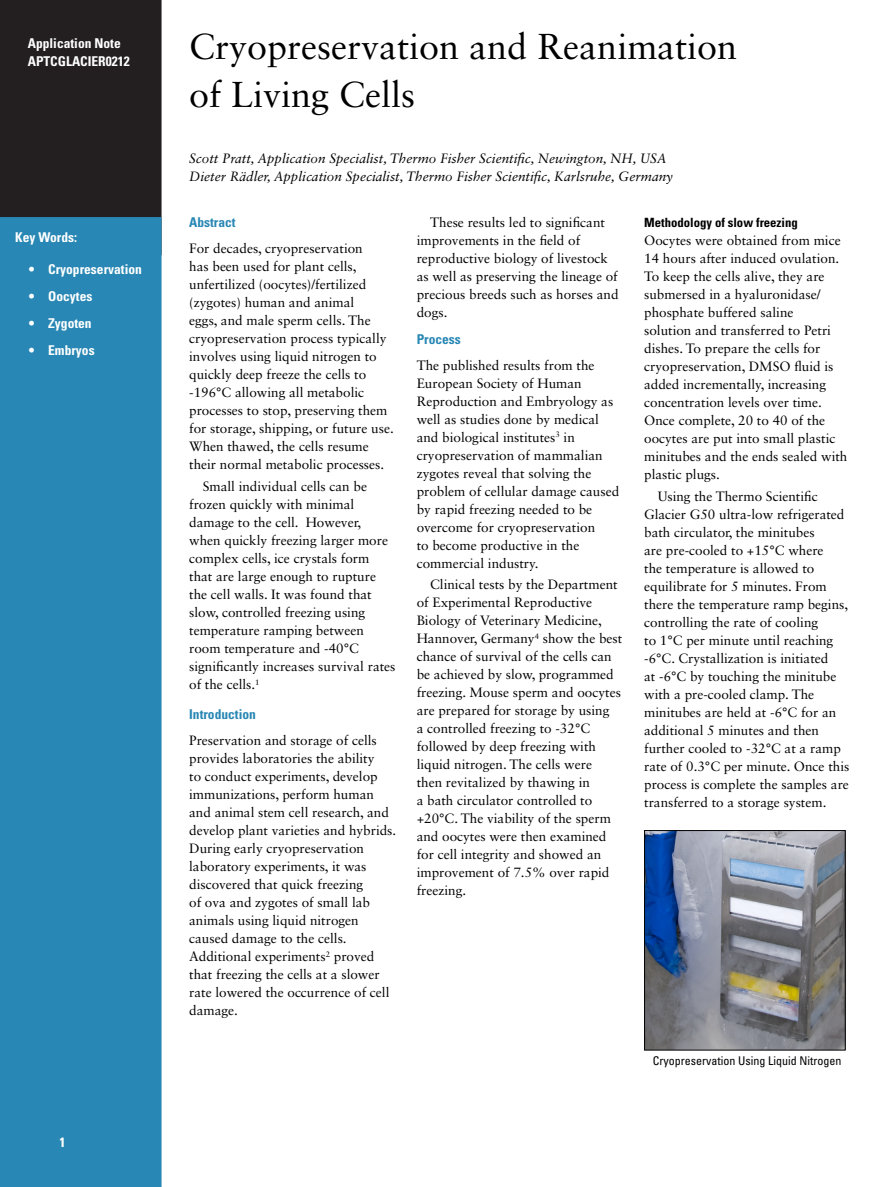
<style>
.page{position:relative;width:893px;height:1187px;background:#fff}
.page>*{position:absolute;margin:0;border:0;box-sizing:border-box;transform-origin:0 0}
.Sabon_24{font:36px/48px "Sabon LT Std";color:#000}
.Body_indent{font:13.5px/18px "Sabon LT Std";color:#000}
.t1{font:italic 13.5px "Sabon LT Std";color:#000}
.t2{font:700 condensed 13.5px "Univers LT Std";color:#fff}
.Abstract{font:700 condensed 13.5px "Univers LT Std";color:#2887b4}
.t3{font:700 condensed 12.75px "Univers LT Std";color:#000}
.t4{font:condensed 12px "Univers LT Std";color:#000}
</style>
<div class="page">
<div style="left:1px;top:1px;width:160px;height:253px;background:#231f20"></div>
<div style="left:0;top:0;width:162px;height:255px;border:2px solid #231f20"></div>
<div style="left:1px;top:218px;width:160px;height:968px;background:#2887b4"></div>
<div style="left:0;top:217px;width:162px;height:969px;border:2px solid #2887b4"></div>
<img style="left:646px;top:832px;width:198px;height:216px">
<div style="left:644px;top:830px;width:202px;height:220px;border:1px solid #000"></div>
<p class="t2" style="left:28px;top:35px;width:95px">Application Note</p>
<p class="t2" style="left:28px;top:53px;width:103px">APTCGLACIER0212</p>
<p class="t2" style="left:15px;top:228px;width:63px">Key Words:</p>
<p class="t2" style="left:29px;top:261px;width:115px">• Cryopreservation</p>
<p class="t2" style="left:29px;top:288px;width:65px">• Oocytes</p>
<p class="t2" style="left:29px;top:315px;width:64px">• Zygoten</p>
<p class="t2" style="left:29px;top:342px;width:67px">• Embryos</p>
<p class="t2" style="left:60px;top:1134px;width:7px">1</p>
<p class="Sabon_24" style="left:189px;top:22px;width:550px">Cryopreservation and Reanimation of Living Cells</p>
<p class="t1" style="left:189px;top:151px;width:479px">Scott Pratt, Application Specialist, Thermo Fisher Scientific, Newington, NH, USA</p>
<p class="t1" style="left:189px;top:169px;width:485px">Dieter Rädler, Application Specialist, Thermo Fisher Scientific, Karlsruhe, Germany</p>
<p class="Body_indent" style="left:417px;top:213px;width:203px;text-indent:14px">These results led to significant improvements in the field of reproductive biology of livestock as well as preserving the lineage of precious breeds such as horses and dogs.</p>
<p class="Abstract" style="left:417px;top:330px;width:46px">Process</p>
<p class="Body_indent" style="left:417px;top:356px;width:204px">The published results from the<br>European Society of Human<br>Reproduction and Embryology as well as studies done by medical and biological institutes<sup>3</sup> in cryopreservation of mammalian zygotes reveal that solving the problem of cellular damage caused by rapid freezing needed to be overcome for cryopreservation<br>to become productive in the commercial industry.</p>
<p class="Body_indent" style="left:417px;top:575px;width:207px;text-indent:14px">Clinical tests by the Department of Experimental Reproductive<br>Biology of Veterinary Medicine,<br>Hannover, Germany<sup>4</sup> show the best chance of survival of the cells can be achieved by slow, programmed freezing. Mouse sperm and oocytes are prepared for storage by using<br>a controlled freezing to -32°C followed by deep freezing with liquid nitrogen. The cells were<br>then revitalized by thawing in<br>a bath circulator controlled to +20°C. The viability of the sperm and oocytes were then examined for cell integrity and showed an improvement of 7.5% over rapid freezing.</p>
<p class="Abstract" style="left:189px;top:214px;width:48px">Abstract</p>
<p class="Body_indent" style="left:189px;top:239px;width:206px">For decades, cryopreservation<br>has been used for plant cells, unfertilized (oocytes)/fertilized (zygotes) human and animal<br>eggs, and male sperm cells. The cryopreservation process typically involves using liquid nitrogen to quickly deep freeze the cells to -196°C allowing all metabolic processes to stop, preserving them for storage, shipping, or future use.<br>When thawed, the cells resume their normal metabolic processes.</p>
<p class="Body_indent" style="left:189px;top:477px;width:208px;text-indent:13px">Small individual cells can be frozen quickly with minimal damage to the cell. However, when quickly freezing larger more complex cells, ice crystals form that are large enough to rupture the cell walls. It was found that slow, controlled freezing using temperature ramping between room temperature and -40°C significantly increases survival rates of the cells.<sup>1</sup></p>
<p class="Abstract" style="left:189px;top:706px;width:68px">Introduction</p>
<p class="Body_indent" style="left:189px;top:731px;width:209px">Preservation and storage of cells provides laboratories the ability<br>to conduct experiments, develop immunizations, perform human and animal stem cell research, and develop plant varieties and hybrids.<br>During early cryopreservation laboratory experiments, it was discovered that quick freezing<br>of ova and zygotes of small lab animals using liquid nitrogen caused damage to the cells.<br>Additional experiments<sup>2</sup> proved that freezing the cells at a slower rate lowered the occurrence of cell damage.</p>
<p class="t3" style="left:644px;top:215px;width:155px">Methodology of slow freezing</p>
<p class="Body_indent" style="left:644px;top:231px;width:205px">Oocytes were obtained from mice<br>14 hours after induced ovulation.<br>To keep the cells alive, they are submersed in a hyaluronidase/ phosphate buffered saline<br>solution and transferred to Petri dishes. To prepare the cells for cryopreservation, DMSO fluid is added incrementally, increasing concentration levels over time.<br>Once complete, 20 to 40 of the oocytes are put into small plastic minitubes and the ends sealed with plastic plugs.</p>
<p class="Body_indent" style="left:644px;top:486px;width:207px;text-indent:14px">Using the Thermo Scientific<br>Glacier G50 ultra-low refrigerated bath circulator, the minitubes<br>are pre-cooled to +15°C where<br>the temperature is allowed to equilibrate for 5 minutes. From there the temperature ramp begins, controlling the rate of cooling<br>to 1°C per minute until reaching -6°C. Crystallization is initiated<br>at -6°C by touching the minitube with a pre-cooled clamp. The minitubes are held at -6°C for an additional 5 minutes and then further cooled to -32°C at a ramp rate of 0.3°C per minute. Once this process is complete the samples are transferred to a storage system.</p>
<p class="t4" style="left:653px;top:1052px;width:190px">Cryopreservation Using Liquid Nitrogen</p>
</div>
